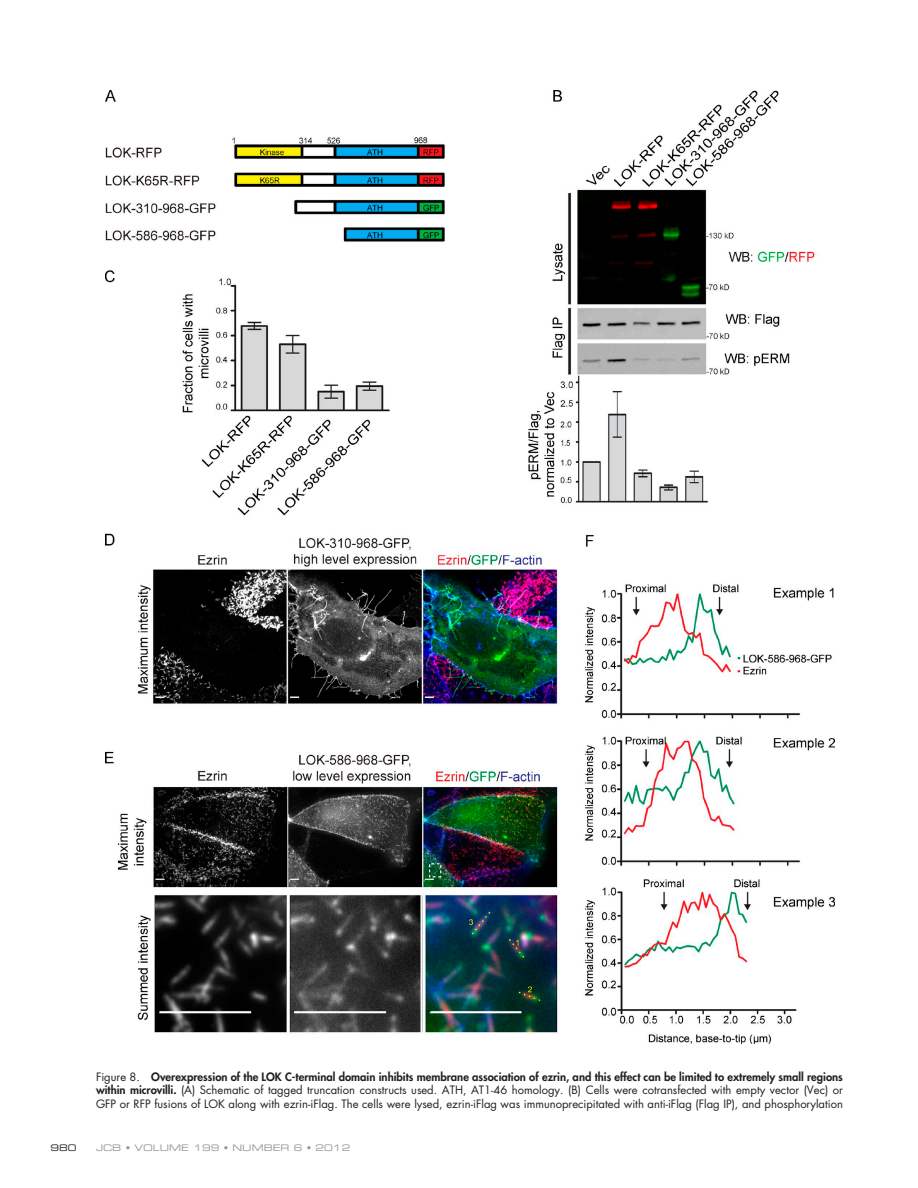
<style>
.page{position:relative;width:918px;height:1188px;background:#fff}
.page>*{position:absolute;margin:0;border:0;box-sizing:border-box;transform-origin:0 0}
.t1{font:11.25px/13.5px "Futura Std";color:#231f20;text-align:justify}
.t2{font:9px "Eurostile LT Std Ex 2";color:#949698}
.t3{font:9px "Eurostile LT Std Ex 2";color:#231f20}
.s1{font-weight:800}
</style>
<div class="page">
<img style="left:105px;top:90px;width:730px;height:954px">
<p class="t1" style="left:96px;top:1070px;width:749px">Figure 8. <span class="s1">Overexpression of the LOK C-terminal domain inhibits membrane association of ezrin, and this effect can be limited to extremely small regions within microvilli.</span> (A) Schematic of tagged truncation constructs used. ATH, AT1-46 homology. (B) Cells were cotransfected with empty vector (Vec) or GFP or RFP fusions of LOK along with ezrin-iFlag. The cells were lysed, ezrin-iFlag was immunoprecipitated with anti-iFlag (Flag IP), and phosphorylation</p>
<p class="t3" style="left:50px;top:1142px;width:28px">980</p>
<p class="t2" style="left:96px;top:1142px;width:256px">JCB • VOLUME 199 • NUMBER 6 • 2012</p>
</div>
